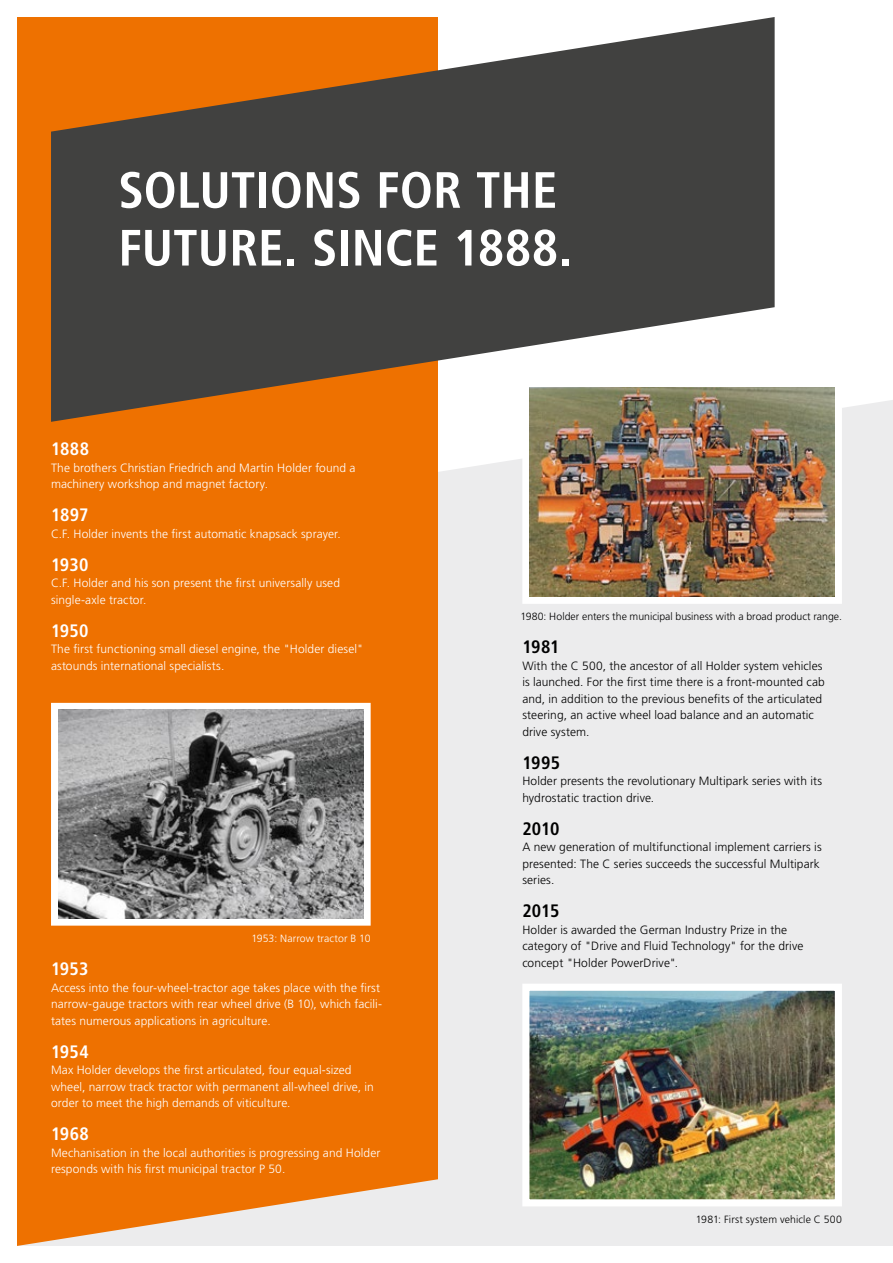
<style>
.page{position:relative;width:893px;height:1263px;background:#fff}
.page>*{position:absolute;margin:0;border:0;box-sizing:border-box;transform-origin:0 0}
.t1{font:700 condensed 51px/57.8px "Frutiger LT Std";letter-spacing:.005em;color:#fff}
.t2{font:700 condensed 18px "Frutiger LT Std";letter-spacing:.015em;color:#fff}
.t3{font:700 condensed 18px "Frutiger LT Std";letter-spacing:-.005em;color:#000}
.t4{font:300 12px/16.5px "Frutiger LT Std";letter-spacing:.005em;color:#fff}
.t5{font:300 12px/16.5px "Frutiger LT Std";letter-spacing:.005em;color:#000}
.t6{font:300 10.5px "Frutiger LT Std";letter-spacing:.005em;color:#000}
.t7{font:300 10.5px "Frutiger LT Std";letter-spacing:.01em;color:#fff}
</style>
<div class="page">
<div style="left:438px;top:400px;width:455px;height:846px;background:#ececed"></div>
<div style="left:17px;top:17px;width:421px;height:1229px;background:#ee7100"></div>
<div style="left:51px;top:703px;width:320px;height:223px;border:7px solid #fff"></div>
<img style="left:530px;top:992px;width:304px;height:206px">
<div style="left:522px;top:984px;width:320px;height:222px;border:7px solid #fff"></div>
<svg style="left:51px;top:17px;width:724px;height:405px;background:#705c4a"></svg>
<img style="left:59px;top:710px;width:304px;height:208px">
<img style="left:529px;top:388px;width:306px;height:209px">
<h1 class="t1" style="left:118px;top:161px;width:455px">SOLUTIONS FOR THE<br>FUTURE. SINCE 1888.</h1>
<h2 class="t2" style="left:51px;top:438px;width:40px">1888</h2>
<p class="t4" style="left:51px;top:460px;width:306px">The brothers Christian Friedrich and Martin Holder found a machinery workshop and magnet factory.</p>
<h2 class="t2" style="left:51px;top:504px;width:39px">1897</h2>
<p class="t4" style="left:51px;top:526px;width:291px">C.F. Holder invents the first automatic knapsack sprayer.</p>
<h2 class="t2" style="left:51px;top:554px;width:39px">1930</h2>
<p class="t4" style="left:51px;top:575px;width:291px">C.F. Holder and his son present the first universally used single-axle tractor.</p>
<h2 class="t2" style="left:51px;top:620px;width:39px">1950</h2>
<p class="t4" style="left:51px;top:641px;width:314px">The first functioning small diesel engine, the "Holder diesel" astounds international specialists.</p>
<p class="t7" style="left:251px;top:932px;width:121px">1953: Narrow tractor B 10</p>
<h2 class="t2" style="left:51px;top:958px;width:39px">1953</h2>
<p class="t4" style="left:51px;top:979px;width:333px">Access into the four-wheel-tractor age takes place with the first narrow-gauge tractors with rear wheel drive (B 10), which facili&shy;tates numerous applications in agriculture.</p>
<h2 class="t2" style="left:51px;top:1041px;width:39px">1954</h2>
<p class="t4" style="left:51px;top:1062px;width:324px">Max Holder develops the first articulated, four equal-sized wheel, narrow track tractor with permanent all-wheel drive, in order to meet the high demands of viticulture.</p>
<h2 class="t2" style="left:51px;top:1123px;width:39px">1968</h2>
<p class="t4" style="left:51px;top:1144px;width:331px">Mechanisation in the local authorities is progressing and Holder responds with his first municipal tractor P 50.</p>
<p class="t6" style="left:520px;top:611px;width:323px">1980: Holder enters the municipal business with a broad product range.</p>
<h2 class="t3" style="left:522px;top:636px;width:39px">1981</h2>
<p class="t5" style="left:522px;top:658px;width:304px">With the C 500, the ancestor of all Holder system vehicles is launched. For the first time there is a front-mounted cab and, in addition to the previous benefits of the articulated steering, an active wheel load balance and an automatic drive system.</p>
<h2 class="t3" style="left:522px;top:752px;width:39px">1995</h2>
<p class="t5" style="left:522px;top:773px;width:301px">Holder presents the revolutionary Multipark series with its hydrostatic traction drive.</p>
<h2 class="t3" style="left:522px;top:818px;width:39px">2010</h2>
<p class="t5" style="left:522px;top:839px;width:301px">A new generation of multifunctional implement carriers is presented: The C series succeeds the successful Multipark series.</p>
<h2 class="t3" style="left:522px;top:900px;width:39px">2015</h2>
<p class="t5" style="left:522px;top:922px;width:283px">Holder is awarded the German Industry Prize in the category of "Drive and Fluid Technology" for the drive concept "Holder PowerDrive".</p>
<p class="t6" style="left:696px;top:1213px;width:148px">1981: First system vehicle C 500</p>
</div>
